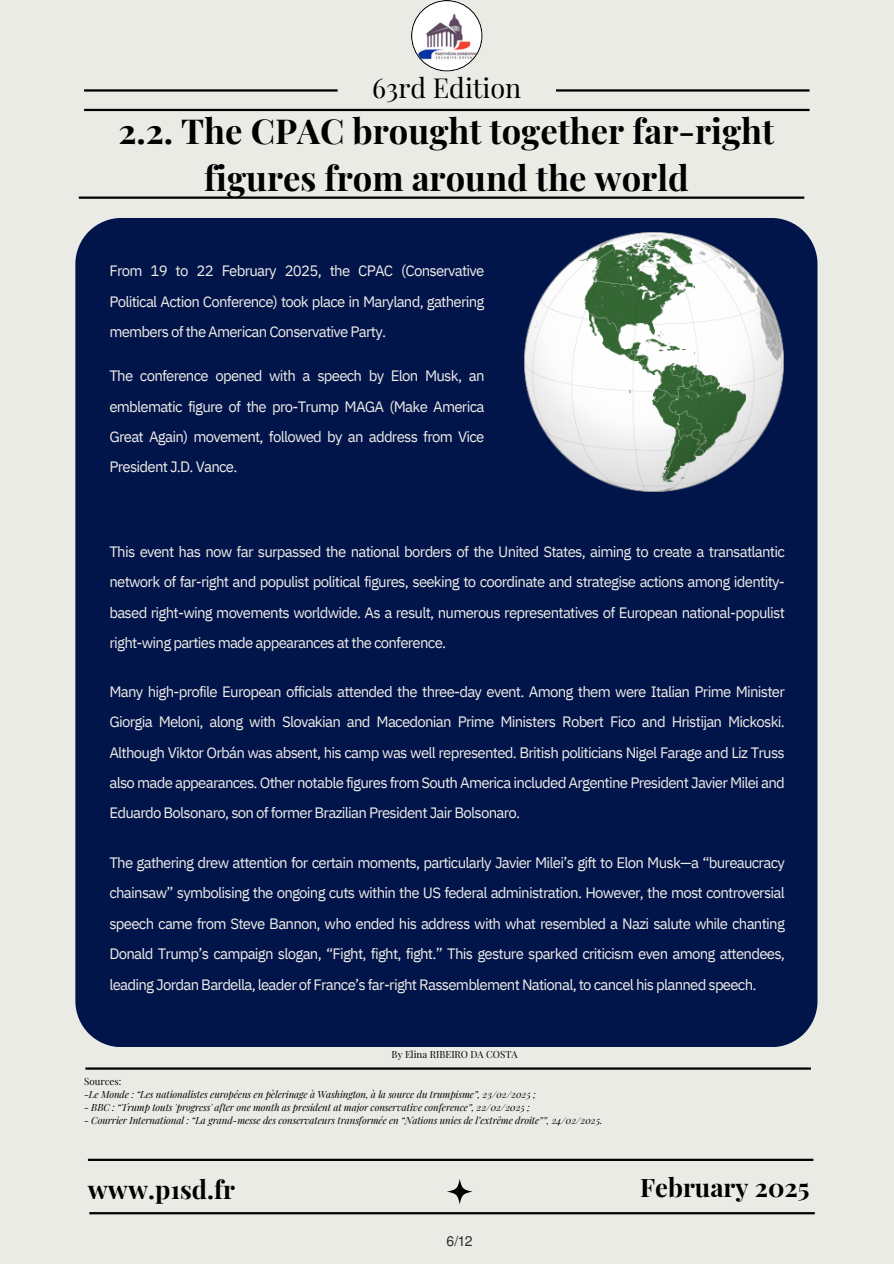
<style>
.page{position:relative;width:894px;height:1264px;background:#fff}
.page>*{position:absolute;margin:0;border:0;box-sizing:border-box;transform-origin:0 0}
.t1{font:700 34.5px/47.2px "Playfair Display";color:#000;text-align:center}
.t2{font:27px "Playfair Display";color:#000}
.t3{font:700 25.5px "Playfair Display";color:#000}
.t4{font:15px/30.3px "IBM Plex Sans";letter-spacing:-.05em;color:#f0ede8;text-align:justify}
.t5{font:13.95px "Mukti";color:#2b2b2b}
.t6{font:italic 9.75px "Playfair Display";letter-spacing:-.01em;color:#000}
.t7{font:9.75px "Playfair Display";color:#000}
</style>
<div class="page">
<div style="left:0;top:0;width:893px;height:1263px;background:#ebebe6"></div>
<hr style="left:85px;top:1067px;width:725px;height:2px;background:#000">
<hr style="left:89px;top:1212px;width:725px;height:2px;background:#000">
<hr style="left:88px;top:1158px;width:725px;height:2px;background:#000">
<div style="left:75px;top:218px;width:742px;height:828px;background:#01154b"></div>
<hr style="left:84px;top:109px;width:725px;height:2px;background:#000">
<hr style="left:79px;top:196px;width:725px;height:3px;background:#000">
<img style="left:524px;top:232px;width:259px;height:259px">
<svg style="left:446px;top:1178px;width:26px;height:26px"></svg>
<svg style="left:411px;top:0;width:71px;height:72px"></svg>
<hr style="left:84px;top:89px;width:253px;height:3px;background:#000">
<hr style="left:556px;top:89px;width:253px;height:3px;background:#000">
<p class="t2" style="left:372px;top:68px;width:150px">63rd Edition</p>
<h3 class="t1" style="left:118px;top:106px;width:657px">2.2. The CPAC brought together far-right figures from around the world</h3>
<p class="t4" style="left:109px;top:256px;width:376px">From 19 to 22 February 2025, the CPAC (Conservative Political Action Conference) took place in Maryland, gathering members of the American Conservative Party.</p>
<h5 class="t4" style="left:109px;top:360px;width:376px">The conference opened with a speech by Elon Musk, an emblematic figure of the pro-Trump MAGA (Make America Great Again) movement, followed by an address from Vice President J.D. Vance.</h5>
<p class="t4" style="left:109px;top:536px;width:676px">This event has now far surpassed the national borders of the United States, aiming to create a transatlantic network of far-right and populist political figures, seeking to coordinate and strategise actions among identity&shy;based right-wing movements worldwide. As a result, numerous representatives of European national-populist right-wing parties made appearances at the conference.</p>
<h5 class="t4" style="left:109px;top:676px;width:676px">Many high-profile European officials attended the three-day event. Among them were Italian Prime Minister Giorgia Meloni, along with Slovakian and Macedonian Prime Ministers Robert Fico and Hristijan Mickoski.<br>Although Viktor Orbán was absent, his camp was well represented. British politicians Nigel Farage and Liz Truss also made appearances. Other notable figures from South America included Argentine President Javier Milei and Eduardo Bolsonaro, son of former Brazilian President Jair Bolsonaro.</h5>
<p class="t4" style="left:109px;top:847px;width:676px">The gathering drew attention for certain moments, particularly Javier Milei’s gift to Elon Musk—a “bureaucracy chainsaw” symbolising the ongoing cuts within the US federal administration. However, the most controversial speech came from Steve Bannon, who ended his address with what resembled a Nazi salute while chanting Donald Trump’s campaign slogan, “Fight, fight, fight.” This gesture sparked criticism even among attendees, leading Jordan Bardella, leader of France’s far-right Rassemblement National, to cancel his planned speech.</p>
<h5 class="t7" style="left:391px;top:1047px;width:127px">By Elina RIBEIRO DA COSTA</h5>
<h5 class="t7" style="left:84px;top:1074px;width:39px">Sources:</h5>
<h5 class="t6" style="left:84px;top:1087px;width:453px">-Le Monde : “Les nationalistes européens en pèlerinage à Washington, à la source du trumpisme”, 23/02/2025 ;</h5>
<p class="t6" style="left:84px;top:1100px;width:447px">- BBC : “Trump touts 'progress' after one month as president at major conservative conference”, 22/02/2025 ;</p>
<p class="t6" style="left:84px;top:1113px;width:519px">- Courrier International : “La grand-messe des conservateurs transformée en “Nations unies de l’extrême droite””, 24/02/2025.</p>
<p class="t3" style="left:88px;top:1171px;width:148px">www.p1sd.fr</p>
<h1 class="t3" style="left:640px;top:1169px;width:171px">February 2025</h1>
<p class="t5" style="left:446px;top:1230px;width:27px">6/12</p>
</div>
